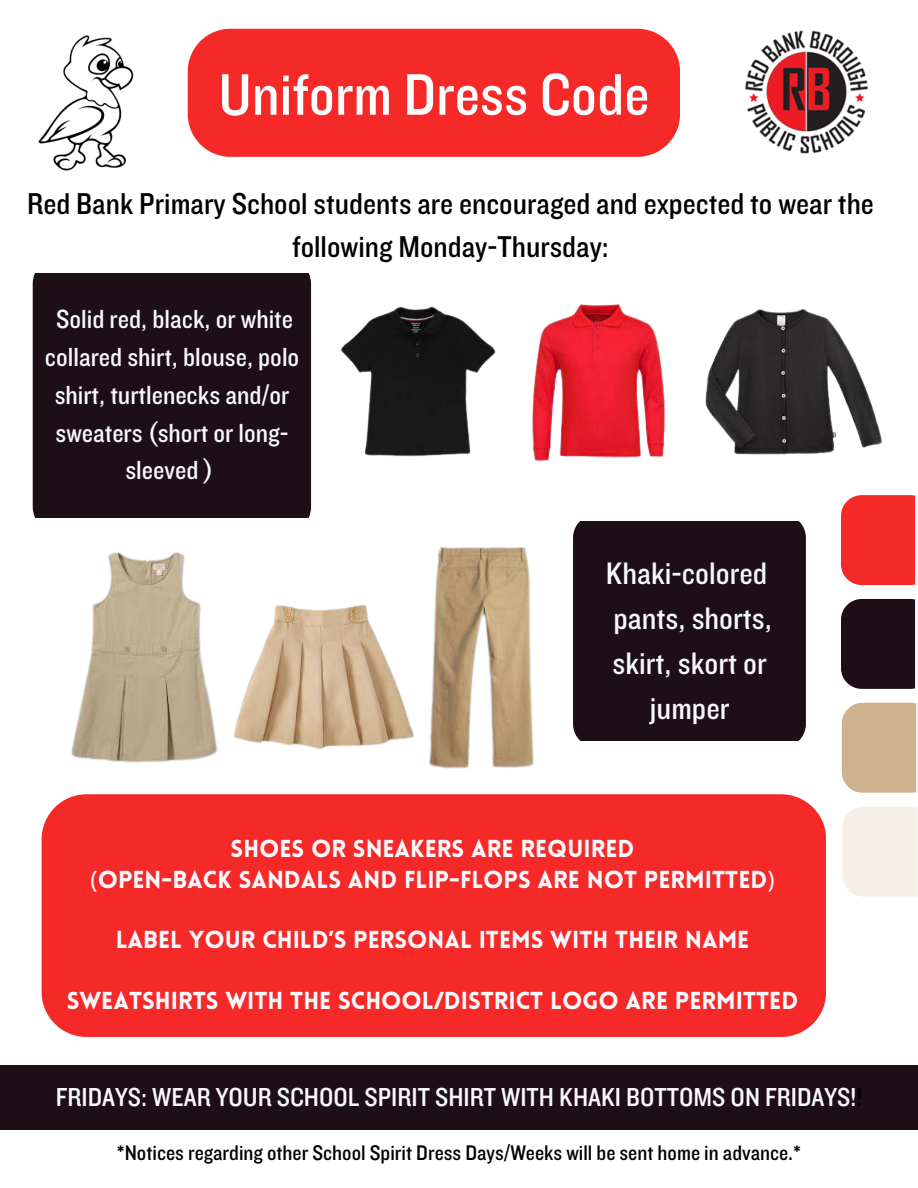
<style>
.page{position:relative;width:918px;height:1188px;background:#fff}
.page>*{position:absolute;margin:0;border:0;box-sizing:border-box;transform-origin:0 0}
.t1{font:60.75px "Knockout 30";color:#fff}
.t2{font:32.25px/45px "Knockout 30";color:#f8f9fd;text-align:center}
.t3{font:31.2px/42.8px "Knockout 30";color:#000;text-align:center}
.t4{font:27.15px/37.8px "Knockout 30";color:#f8f9fd;text-align:center}
.t5{font:27px "Knockout 30";color:#f8f9fd}
.t6{font:900 24px "Lovelo";color:#f8f9fd}
.t7{font:21.9px "Knockout 30";color:#000}
.s1{font-family:"Noto Sans";font-weight:400}
.s2{color:#000}
</style>
<div class="page">
<img style="left:745px;top:30px;width:123px;height:124px">
<img style="left:38px;top:35px;width:96px;height:136px">
<img style="left:429px;top:547px;width:105px;height:222px">
<img style="left:262px;top:605px;width:152px;height:145px">
<img style="left:71px;top:552px;width:191px;height:211px">
<img style="left:340px;top:306px;width:156px;height:151px">
<img style="left:532px;top:304px;width:133px;height:157px">
<img style="left:705px;top:309px;width:177px;height:146px">
<div style="left:841px;top:495px;width:74px;height:90px;background:#f62929"></div>
<hr style="left:915px;top:495px;width:3px;height:90px;background:#eef1ff">
<div style="left:841px;top:599px;width:74px;height:90px;background:#1e0e16"></div>
<hr style="left:915px;top:599px;width:3px;height:90px;background:#eef1ff">
<div style="left:842px;top:703px;width:74px;height:90px;background:#ceb290"></div>
<hr style="left:916px;top:703px;width:2px;height:90px;background:#eef1ff">
<div style="left:843px;top:807px;width:74px;height:90px;background:#f5efe6"></div>
<hr style="left:917px;top:807px;width:1px;height:90px;background:#eef1ff">
<div style="left:33px;top:273px;width:278px;height:245px;background:#1e0e16"></div>
<div style="left:573px;top:522px;width:233px;height:218px;background:#1e0e16"></div>
<div style="left:42px;top:794px;width:784px;height:243px;background:#f62929;border-radius:45px"></div>
<div style="left:188px;top:29px;width:492px;height:128px;background:#f62929"></div>
<div style="left:0;top:1065px;width:918px;height:65px;background:#1e0e16"></div>
<p class="t1" style="left:218px;top:56px;width:433px">Uniform Dress Code</p>
<p class="t3" style="left:27px;top:182px;width:848px">Red Bank Primary School students are encouraged and expected to wear the following Monday-Thursday:</p>
<p class="t4" style="left:45px;top:300px;width:256px">Solid red, black, or white collared shirt, blouse, polo shirt, turtlenecks and/or sweaters (short or long&shy;sleeved )</p>
<p class="t2" style="left:606px;top:550px;width:167px">Khaki-colored pants, shorts, skirt, skort or jumper</p>
<p class="t6" style="left:231px;top:839px;width:405px">SHOES OR SNEAKERS ARE REQUIRED</p>
<p class="t6" style="left:91px;top:870px;width:686px"><span class="s1">(</span>OPEN-BACK SANDALS AND FLIP-FLOPS ARE NOT PERMITTED<span class="s1">)</span></p>
<p class="t6" style="left:116px;top:930px;width:635px">LABEL YOUR CHILD’S PERSONAL ITEMS WITH THEIR NAME</p>
<p class="t6" style="left:67px;top:991px;width:733px">SWEATSHIRTS WITH THE SCHOOL/DISTRICT LOGO ARE PERMITTED</p>
<p class="t5" style="left:56px;top:1080px;width:808px">FRIDAYS: WEAR YOUR SCHOOL SPIRIT SHIRT WITH KHAKI BOTTOMS ON FRIDAYS!<span class="s2">!</span></p>
<p class="t7" style="left:117px;top:1139px;width:686px">*Notices regarding other School Spirit Dress Days/Weeks will be sent home in advance.*</p>
</div>
